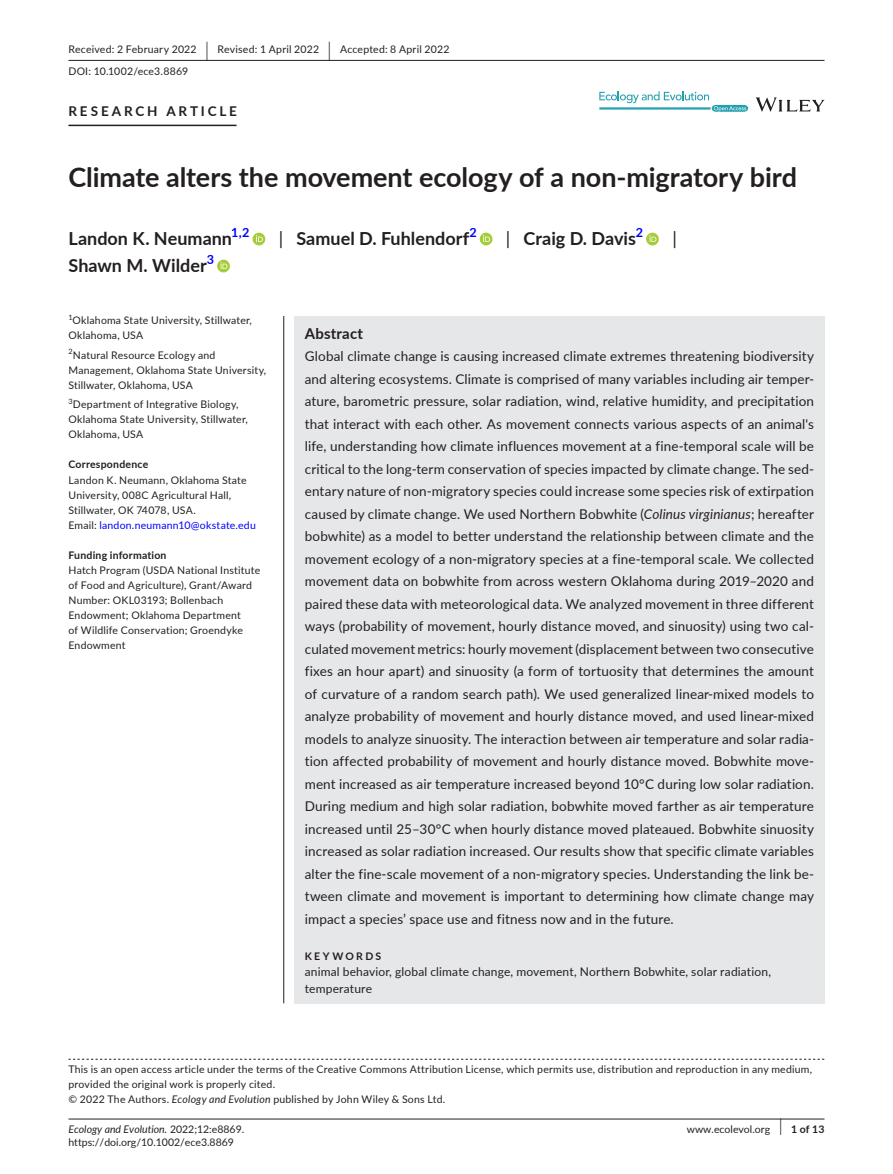
<style>
.page{position:relative;width:893px;height:1174px;background:#fff}
.page>*{position:absolute;margin:0;border:0;box-sizing:border-box;transform-origin:0 0}
.t1{font:700 27px "Lato";letter-spacing:-.005em;color:#231f20}
.t2{font:700 18px "Lato";color:#231f20}
.t3{font:18px "Lato";color:#231f20}
.t4{font:700 15px "Lato";letter-spacing:.015em;color:#231f20}
.t5{font:13.5px/22.5px "Lato";letter-spacing:.01em;color:#231f20;text-align:justify}
.t6{font:700 13.5px "Lato";letter-spacing:.21em;color:#231f20}
.t7{font:700 12.6px "Lato";color:#00f}
.t8{font:12px/16.5px "Lato";letter-spacing:.015em;color:#231f20}
.t9{font:10.5px/15px "Lato";letter-spacing:.02em;color:#231f20}
.t10{font:10.5px "Lato";color:#231f20}
.t11{font:700 10.5px "Lato";letter-spacing:.02em;color:#231f20}
.t12{font:italic 10.5px "Lato";color:#231f20}
.t13{font:700 10.5px "Lato";letter-spacing:.22em;color:#231f20}
.t14{font:7.35px "Lato";color:#231f20}
.s1{font-size:19.65px}
.s2{font-weight:400}
.s3{color:#00f}
.s4{font-style:italic}
.s5{font-style:normal}
.s6{font-weight:400;font-size:17.4px}
</style>
<div class="page">
<hr style="left:68px;top:1118px;width:756px;height:1px;background:#231f20">
<svg style="left:756px;top:97px;width:68px;height:15px"></svg>
<svg style="left:599px;top:91px;width:149px;height:21px"></svg>
<hr style="left:68px;top:60px;width:756px;height:1px;background:#231f20">
<hr style="left:68px;top:125px;width:169px;height:1px;background:#231f20">
<div style="left:253px;top:233px;width:12px;height:12px;background:#a5cd39;border-radius:50%"></div>
<svg style="left:256px;top:235px;width:7px;height:7px"></svg>
<div style="left:480px;top:233px;width:12px;height:12px;background:#a5cd39;border-radius:50%"></div>
<svg style="left:483px;top:235px;width:7px;height:7px"></svg>
<svg style="left:646px;top:233px;width:13px;height:12px"></svg>
<svg style="left:649px;top:235px;width:7px;height:7px"></svg>
<svg style="left:217px;top:260px;width:13px;height:12px"></svg>
<svg style="left:221px;top:262px;width:6px;height:7px"></svg>
<svg style="left:68px;top:1058px;width:756px;height:1px"></svg>
<div style="left:294px;top:316px;width:530px;height:687px;background:#e6e7e9"></div>
<hr style="left:283px;top:316px;width:1px;height:687px;background:#231f20">
<p class="t9" style="left:68px;top:38px;width:382px;line-height:21.8px">Received: 2 February 2022 <span class="s1">|</span> Revised: 1 April 2022 <span class="s1">|</span> Accepted: 8 April 2022<br>DOI: 10.1002/ece3.8869</p>
<p class="t6" style="left:68px;top:101px;width:170px">RESEARCH ARTICLE</p>
<h1 class="t1" style="left:68px;top:157px;width:730px">Climate alters the movement ecology of a non-migratory bird</h1>
<h2 class="t2" style="left:68px;top:226px;width:165px">Landon K. Neumann</h2>
<p class="t7" style="left:231px;top:223px;width:20px">1,2</p>
<h2 class="t2" style="left:279px;top:226px;width:192px"><span class="s2">|</span> Samuel D. Fuhlendorf</h2>
<p class="t7" style="left:469px;top:223px;width:9px">2</p>
<h2 class="t2" style="left:506px;top:226px;width:131px"><span class="s2">|</span> Craig D. Davis</h2>
<p class="t7" style="left:636px;top:223px;width:9px">2</p>
<h2 class="t3" style="left:672px;top:226px;width:6px">|</h2>
<h2 class="t2" style="left:68px;top:253px;width:140px">Shawn M. Wilder</h2>
<p class="t7" style="left:207px;top:250px;width:9px">3</p>
<p class="t14" style="left:68px;top:312px;width:6px">1</p>
<p class="t9" style="left:68px;top:313px;width:185px;text-indent:4px">Oklahoma State University, Stillwater,<br>Oklahoma, USA</p>
<p class="t14" style="left:68px;top:346px;width:6px">2</p>
<p class="t9" style="left:68px;top:347px;width:199px;text-indent:4px">Natural Resource Ecology and<br>Management, Oklahoma State University,<br>Stillwater, Oklahoma, USA</p>
<p class="t14" style="left:68px;top:396px;width:6px">3</p>
<p class="t9" style="left:68px;top:397px;width:181px;text-indent:4px">Department of Integrative Biology,<br>Oklahoma State University, Stillwater,<br>Oklahoma, USA</p>
<p class="t11" style="left:68px;top:457px;width:81px">Correspondence</p>
<p class="t9" style="left:68px;top:472px;width:189px">Landon K. Neumann, Oklahoma State University, 008C Agricultural Hall, Stillwater, OK 74078, USA.<br>Email: <span class="s3">landon.neumann10@okstate.edu</span></p>
<p class="t11" style="left:68px;top:547px;width:100px">Funding information</p>
<p class="t9" style="left:68px;top:562px;width:193px">Hatch Program (USDA National Institute of Food and Agriculture), Grant/Award<br>Number: OKL03193; Bollenbach<br>Endowment; Oklahoma Department<br>of Wildlife Conservation; Groendyke<br>Endowment</p>
<p class="t4" style="left:305px;top:322px;width:60px">Abstract</p>
<p class="t5" style="left:305px;top:344px;width:511px">Global climate change is causing increased climate extremes threatening biodiversity and altering ecosystems. Climate is comprised of many variables including air temper&shy;ature, barometric pressure, solar radiation, wind, relative humidity, and precipitation that interact with each other. As movement connects various aspects of an animal's life, understanding how climate influences movement at a fine-temporal scale will be critical to the long-term conservation of species impacted by climate change. The sed&shy;entary nature of non-migratory species could increase some species risk of extirpation caused by climate change. We used Northern Bobwhite (<span class="s4">Colinus virginianus</span>; hereafter bobwhite) as a model to better understand the relationship between climate and the movement ecology of a non-migratory species at a fine-temporal scale. We collected movement data on bobwhite from across western Oklahoma during 2019–2020 and paired these data with meteorological data. We analyzed movement in three different ways (probability of movement, hourly distance moved, and sinuosity) using two cal&shy;culated movement metrics: hourly movement (displacement between two consecutive fixes an hour apart) and sinuosity (a form of tortuosity that determines the amount of curvature of a random search path). We used generalized linear-mixed models to analyze probability of movement and hourly distance moved, and used linear-mixed models to analyze sinuosity. The interaction between air temperature and solar radia&shy;tion affected probability of movement and hourly distance moved. Bobwhite move&shy;ment increased as air temperature increased beyond 10°C during low solar radiation.<br>During medium and high solar radiation, bobwhite moved farther as air temperature increased until 25–30°C when hourly distance moved plateaued. Bobwhite sinuosity increased as solar radiation increased. Our results show that specific climate variables alter the fine-scale movement of a non-migratory species. Understanding the link be&shy;tween climate and movement is important to determining how climate change may impact a species’ space use and fitness now and in the future.</p>
<p class="t13" style="left:305px;top:948px;width:78px">KEYWORDS</p>
<p class="t8" style="left:305px;top:963px;width:468px">animal behavior, global climate change, movement, Northern Bobwhite, solar radiation, temperature</p>
<p class="t9" style="left:68px;top:1061px;width:745px">This is an open access article under the terms of the Creative Commons Attribution License, which permits use, distribution and reproduction in any medium, provided the original work is properly cited.<br>© 2022 The Authors. <span class="s4">Ecology and Evolution</span> published by John Wiley &amp; Sons Ltd.</p>
<p class="t12" style="left:68px;top:1121px;width:177px">Ecology and Evolution. <span class="s5">2022;12:e8869.</span></p>
<p class="t11" style="left:779px;top:1121px;width:46px"><span class="s6">|</span> 1 of 13</p>
<p class="t10" style="left:68px;top:1135px;width:167px">https://doi.org/10.1002/ece3.8869</p>
<p class="t10" style="left:687px;top:1121px;width:85px">www.ecolevol.org</p>
</div>
